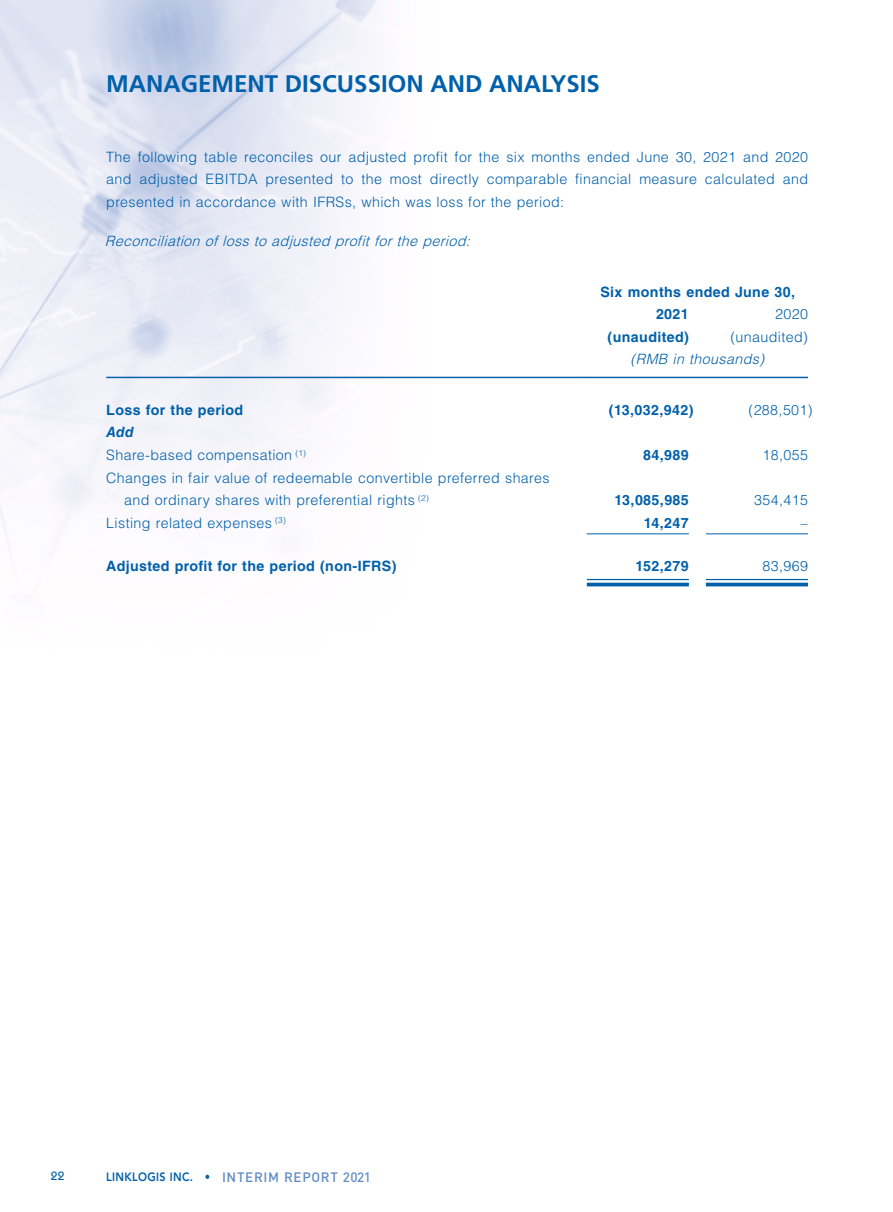
<style>
.page{position:relative;width:893px;height:1212px;background:#fff}
.page>*{position:absolute;margin:0;border:0;box-sizing:border-box;transform-origin:0 0}
.t1{font:700 24px "Frutiger LT Std";color:#0060aa}
._00_txt{font:300 14.25px/22.5px "Helvetica LT Std";letter-spacing:.03em;color:#0060aa;text-align:justify}
._50_Table_txt{font:300 14.25px/22.5px "Helvetica LT Std";letter-spacing:.03em;color:#0060aa}
._50_Table_txt-2{font:700 14.25px "Helvetica LT Std";letter-spacing:.03em;color:#0060aa}
._04_H4{font:italic 300 14.25px "Helvetica LT Std";color:#0060aa}
._50_Table_txt-3{font:italic 300 14.25px "Helvetica LT Std";letter-spacing:.03em;color:#0060aa}
._50_Table_txt-4{font:italic 700 14.25px "Helvetica LT Std";color:#0060aa}
.t2{font:500 13.5px "DIN Pro";letter-spacing:.05em;color:#628cc4}
.t3{font:500 12px "Bauhaus Std";color:#0060aa}
.s1{font-family:"Avenir LT Std";font-weight:800;font-size:12px;color:#0060aa}
.s2{font-family:"Frutiger LT Std";font-weight:300;font-size:12px;color:#0060aa}
</style>
<div class="page">
<hr style="left:106px;top:377px;width:472px;height:1px;background:#0060aa">
<hr style="left:578px;top:377px;width:230px;height:1px;background:#0060aa">
<hr style="left:587px;top:533px;width:102px;height:1px;background:#0060aa">
<hr style="left:706px;top:533px;width:102px;height:1px;background:#0060aa">
<hr style="left:587px;top:579px;width:102px;height:1px;background:#0060aa">
<hr style="left:587px;top:583px;width:102px;height:3px;background:#0060aa">
<hr style="left:706px;top:579px;width:102px;height:1px;background:#0060aa">
<hr style="left:706px;top:583px;width:102px;height:3px;background:#0060aa">
<h1 class="t1" style="left:106px;top:70px;width:495px">MANAGEMENT DISCUSSION AND ANALYSIS</h1>
<p class="_00_txt" style="left:106px;top:145px;width:703px">The following table reconciles our adjusted profit for the six months ended June 30, 2021 and 2020 and adjusted EBITDA presented to the most directly comparable financial measure calculated and presented in accordance with IFRSs, which was loss for the period:</p>
<p class="_04_H4" style="left:105px;top:232px;width:371px">Reconciliation oflossto adjusted profitforthe period:</p>
<p class="_50_Table_txt-2" style="left:600px;top:283px;width:196px">Six months ended June 30,</p>
<p class="_50_Table_txt-2" style="left:656px;top:306px;width:34px">2021</p>
<p class="_50_Table_txt" style="left:775px;top:303px;width:34px">2020</p>
<p class="_50_Table_txt-2" style="left:607px;top:328px;width:83px">(unaudited)</p>
<p class="_50_Table_txt" style="left:730px;top:325px;width:79px">(unaudited)</p>
<p class="_50_Table_txt-3" style="left:631px;top:350px;width:135px">(RMB in thousands)</p>
<p class="_50_Table_txt-2" style="left:106px;top:402px;width:138px">Loss for the period</p>
<p class="_50_Table_txt-2" style="left:609px;top:402px;width:86px">(13,032,942)</p>
<p class="_50_Table_txt" style="left:748px;top:399px;width:66px">(288,501)</p>
<p class="_50_Table_txt-4" style="left:106px;top:424px;width:29px">Add</p>
<p class="_50_Table_txt" style="left:106px;top:444px;width:201px">Share-based compensation <sup>(1)</sup></p>
<p class="_50_Table_txt-2" style="left:643px;top:447px;width:47px">84,989</p>
<p class="_50_Table_txt" style="left:762px;top:444px;width:47px">18,055</p>
<p class="_50_Table_txt" style="left:124px;top:466px;width:427px;text-indent:-18px">Changes in fair value of redeemable convertible preferred shares and ordinary shares with preferential rights <sup>(2)</sup></p>
<p class="_50_Table_txt-2" style="left:614px;top:492px;width:76px">13,085,985</p>
<p class="_50_Table_txt" style="left:754px;top:489px;width:55px">354,415</p>
<p class="_50_Table_txt" style="left:106px;top:511px;width:181px">Listing related expenses <sup>(3)</sup></p>
<p class="_50_Table_txt-2" style="left:644px;top:514px;width:47px">14,247</p>
<p class="_50_Table_txt" style="left:801px;top:511px;width:9px">–</p>
<p class="_50_Table_txt-2" style="left:106px;top:558px;width:292px">Adjusted profit for the period (non-IFRS)</p>
<p class="_50_Table_txt-2" style="left:635px;top:558px;width:55px">152,279</p>
<p class="_50_Table_txt" style="left:762px;top:555px;width:47px">83,969</p>
<p class="t3" style="left:51px;top:1169px;width:15px">22</p>
<p class="t2" style="left:106px;top:1167px;width:266px"><span class="s1">LINKLOGIS INC.</span> <span class="s2">•</span> INTERIM REPORT 2021</p>
</div>
